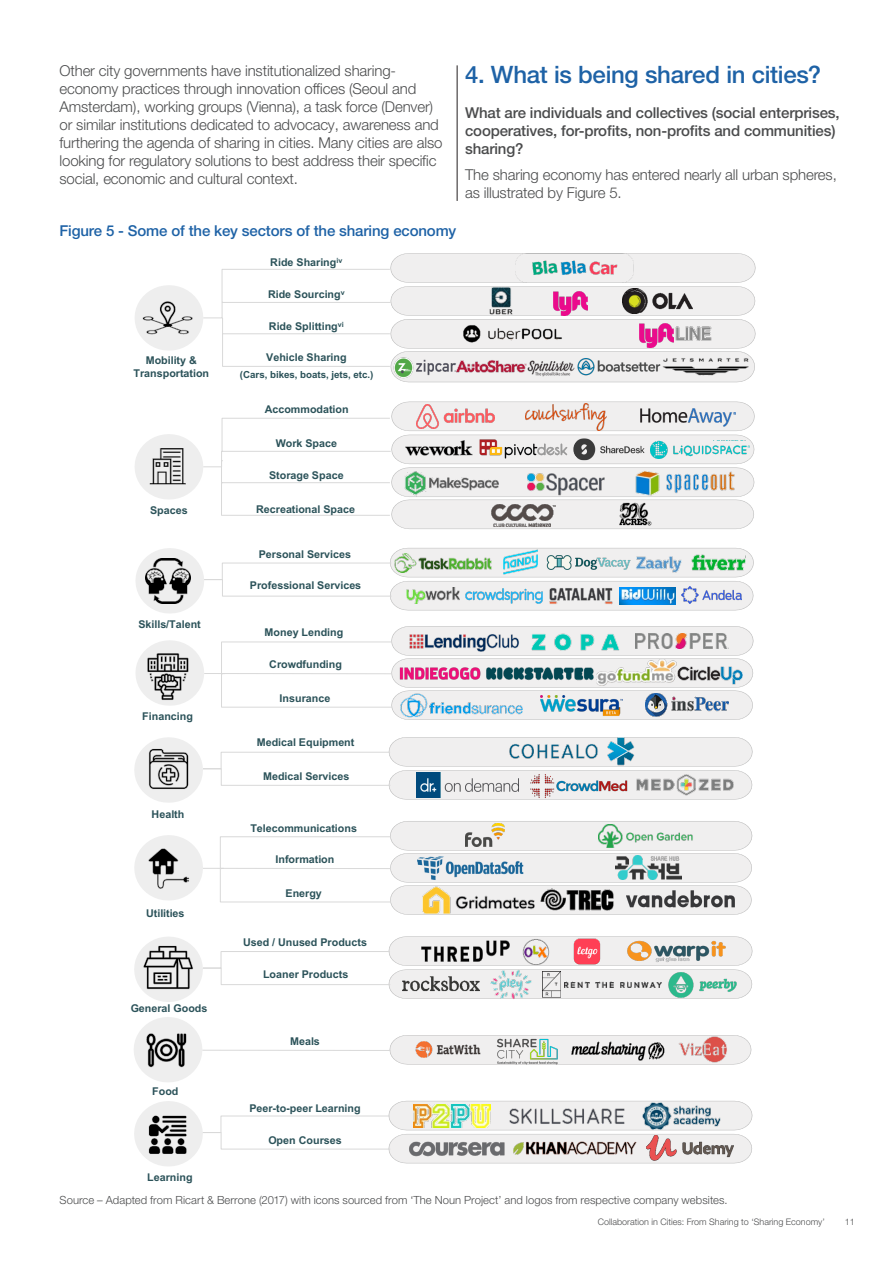
<style>
.page{position:relative;width:893px;height:1263px;background:#fff}
.page>*{position:absolute;margin:0;border:0;box-sizing:border-box;transform-origin:0 0}
.WEF_H2{font:500 24px "Helvetica Neue LT Std";letter-spacing:-.01em;color:#1e62a6}
.WEF_Normal{font:300 15px/18px "Helvetica Neue LT Pro";letter-spacing:-.01em;color:#4b4c4d}
.WEF_H4{font:500 15px/18px "Helvetica Neue LT Std";letter-spacing:-.01em;color:#4b4c4d}
.WEF_Figures{font:500 15px "Helvetica Neue LT Std";letter-spacing:-.01em;color:#1e62a6}
.WEF_Sources{font:300 11.25px "Helvetica Neue LT Pro";letter-spacing:.005em;color:#4b4c4d}
.t1{font:700 10.8px/13px "Arial";color:#2b5259;text-align:center}
.t2{font:700 9.75px "Arial";letter-spacing:-.005em;color:#2b5259}
.t3{font:300 9px "Helvetica Neue LT Pro";color:#4b4c4d}
</style>
<div class="page">
<hr style="left:457px;top:65px;width:1px;height:136px;background:#231f20">
<svg style="left:135px;top:253px;width:621px;height:129px"></svg>
<svg style="left:135px;top:402px;width:620px;height:127px"></svg>
<svg style="left:136px;top:548px;width:618px;height:65px"></svg>
<svg style="left:136px;top:640px;width:68px;height:66px"></svg>
<svg style="left:221px;top:626px;width:532px;height:94px"></svg>
<hr style="left:204px;top:673px;width:188px;height:1px;background:#d9d9d9">
<img style="left:515px;top:253px;width:118px;height:29px">
<img style="left:489px;top:286px;width:25px;height:29px">
<img style="left:553px;top:291px;width:34px;height:24px">
<img style="left:623px;top:289px;width:69px;height:24px">
<img style="left:461px;top:323px;width:102px;height:21px">
<img style="left:675px;top:325px;width:37px;height:17px">
<img style="left:390px;top:355px;width:70px;height:25px">
<img style="left:457px;top:358px;width:64px;height:19px">
<img style="left:521px;top:354px;width:61px;height:29px">
<img style="left:577px;top:357px;width:80px;height:19px">
<img style="left:657px;top:354px;width:98px;height:25px">
<img style="left:416px;top:404px;width:79px;height:25px">
<img style="left:526px;top:404px;width:80px;height:27px">
<img style="left:640px;top:403px;width:95px;height:24px">
<img style="left:404px;top:428px;width:69px;height:35px">
<img style="left:479px;top:439px;width:89px;height:21px">
<img style="left:573px;top:437px;width:72px;height:25px">
<img style="left:650px;top:441px;width:99px;height:17px">
<img style="left:393px;top:463px;width:117px;height:39px">
<img style="left:517px;top:463px;width:97px;height:37px">
<img style="left:661px;top:472px;width:83px;height:24px">
<img style="left:635px;top:470px;width:26px;height:26px">
<img style="left:492px;top:504px;width:63px;height:22px">
<img style="left:617px;top:500px;width:35px;height:28px">
<img style="left:395px;top:554px;width:97px;height:18px">
<img style="left:504px;top:549px;width:33px;height:25px">
<img style="left:543px;top:548px;width:91px;height:30px">
<img style="left:691px;top:553px;width:54px;height:18px">
<img style="left:636px;top:556px;width:46px;height:17px">
<img style="left:406px;top:588px;width:53px;height:16px">
<img style="left:465px;top:588px;width:78px;height:15px">
<img style="left:547px;top:587px;width:67px;height:19px">
<img style="left:620px;top:588px;width:55px;height:16px">
<img style="left:682px;top:586px;width:60px;height:18px">
<img style="left:408px;top:634px;width:112px;height:18px">
<img style="left:531px;top:633px;width:89px;height:18px">
<img style="left:635px;top:634px;width:93px;height:14px">
<img style="left:399px;top:667px;width:81px;height:13px">
<img style="left:484px;top:666px;width:111px;height:16px">
<img style="left:596px;top:660px;width:80px;height:25px">
<img style="left:678px;top:666px;width:64px;height:19px">
<img style="left:400px;top:693px;width:124px;height:25px">
<img style="left:540px;top:695px;width:82px;height:23px">
<img style="left:645px;top:694px;width:83px;height:23px">
<img style="left:640px;top:323px;width:34px;height:24px">
<img style="left:140px;top:298px;width:55px;height:43px">
<img style="left:148px;top:449px;width:40px;height:36px">
<img style="left:146px;top:558px;width:45px;height:45px">
<img style="left:144px;top:652px;width:51px;height:49px">
<svg style="left:134px;top:737px;width:619px;height:66px"></svg>
<svg style="left:134px;top:835px;width:69px;height:65px"></svg>
<svg style="left:219px;top:821px;width:533px;height:94px"></svg>
<hr style="left:203px;top:868px;width:188px;height:1px;background:#d9d9d9">
<svg style="left:134px;top:936px;width:618px;height:66px"></svg>
<svg style="left:390px;top:1035px;width:361px;height:29px"></svg>
<svg style="left:134px;top:1017px;width:68px;height:65px"></svg>
<hr style="left:202px;top:1050px;width:188px;height:1px;background:#d9d9d9">
<img style="left:508px;top:737px;width:129px;height:30px">
<img style="left:416px;top:773px;width:103px;height:24px">
<img style="left:529px;top:773px;width:109px;height:27px">
<img style="left:633px;top:774px;width:101px;height:22px">
<img style="left:466px;top:823px;width:39px;height:24px">
<img style="left:598px;top:824px;width:96px;height:24px">
<img style="left:417px;top:855px;width:108px;height:26px">
<img style="left:615px;top:855px;width:66px;height:24px">
<img style="left:421px;top:886px;width:114px;height:29px">
<img style="left:540px;top:885px;width:76px;height:29px">
<img style="left:627px;top:885px;width:107px;height:27px">
<img style="left:627px;top:939px;width:101px;height:24px">
<img style="left:402px;top:969px;width:77px;height:28px">
<img style="left:491px;top:969px;width:40px;height:31px">
<img style="left:542px;top:972px;width:18px;height:25px">
<img style="left:564px;top:978px;width:97px;height:9px">
<img style="left:668px;top:972px;width:68px;height:25px">
<img style="left:411px;top:1035px;width:74px;height:30px">
<img style="left:494px;top:1037px;width:66px;height:28px">
<img style="left:569px;top:1040px;width:99px;height:21px">
<img style="left:679px;top:1037px;width:49px;height:26px">
<svg style="left:134px;top:1101px;width:618px;height:65px"></svg>
<img style="left:646px;top:1135px;width:88px;height:26px">
<img style="left:414px;top:936px;width:103px;height:32px">
<img style="left:519px;top:938px;width:34px;height:27px">
<img style="left:574px;top:938px;width:26px;height:26px">
<img style="left:146px;top:748px;width:45px;height:43px">
<img style="left:146px;top:848px;width:45px;height:40px">
<img style="left:142px;top:943px;width:52px;height:48px">
<img style="left:145px;top:1032px;width:44px;height:37px">
<img style="left:147px;top:1116px;width:42px;height:39px">
<p class="WEF_Normal" style="left:60px;top:61px;width:384px">Other city governments have institutionalized sharing&shy;economy practices through innovation offices (Seoul and Amsterdam), working groups (Vienna), a task force (Denver) or similar institutions dedicated to advocacy, awareness and furthering the agenda of sharing in cities. Many cities are also looking for regulatory solutions to best address their specific social, economic and cultural context.</p>
<p class="WEF_H2" style="left:465px;top:60px;width:358px">4. What is being shared in cities?</p>
<p class="WEF_H4" style="left:465px;top:103px;width:376px">What are individuals and collectives (social enterprises, cooperatives, for-profits, non-profits and communities) sharing?</p>
<p class="WEF_Normal" style="left:465px;top:165px;width:373px">The sharing economy has entered nearly all urban spheres, as illustrated by Figure 5.</p>
<p class="WEF_Figures" style="left:60px;top:222px;width:398px">Figure 5 - Some of the key sectors of the sharing economy</p>
<p class="t1" style="left:134px;top:354px;width:77px">Mobility &amp;<br>Transportation</p>
<p class="t1" style="left:150px;top:503px;width:39px">Spaces</p>
<p class="t1" style="left:138px;top:618px;width:64px">Skills/Talent</p>
<p class="t1" style="left:142px;top:710px;width:52px">Financing</p>
<p class="t1" style="left:152px;top:807px;width:34px">Health</p>
<p class="t1" style="left:146px;top:907px;width:40px">Utilities</p>
<p class="t1" style="left:131px;top:1002px;width:78px">General Goods</p>
<p class="t1" style="left:152px;top:1084px;width:28px">Food</p>
<p class="t1" style="left:147px;top:1171px;width:47px">Learning</p>
<p class="t1" style="left:270px;top:256px;width:74px">Ride Sharing<sup>iv</sup></p>
<p class="t1" style="left:268px;top:288px;width:78px">Ride Sourcing<sup>v</sup></p>
<p class="t1" style="left:269px;top:320px;width:76px">Ride Splitting<sup>vi</sup></p>
<p class="t1" style="left:266px;top:351px;width:82px">Vehicle Sharing</p>
<p class="t2" style="left:240px;top:368px;width:135px">(Cars, bikes, boats, jets, etc.)</p>
<p class="t1" style="left:265px;top:403px;width:86px">Accommodation</p>
<p class="t1" style="left:276px;top:436px;width:63px">Work Space</p>
<p class="t1" style="left:269px;top:469px;width:76px">Storage Space</p>
<p class="t1" style="left:256px;top:503px;width:100px">Recreational Space</p>
<p class="t1" style="left:259px;top:548px;width:94px">Personal Services</p>
<p class="t1" style="left:250px;top:579px;width:113px">Professional Services</p>
<p class="t1" style="left:265px;top:626px;width:80px">Money Lending</p>
<p class="t1" style="left:269px;top:658px;width:74px">Crowdfunding</p>
<p class="t1" style="left:280px;top:692px;width:52px">Insurance</p>
<p class="t1" style="left:257px;top:736px;width:99px">Medical Equipment</p>
<p class="t1" style="left:263px;top:769px;width:88px">Medical Services</p>
<p class="t1" style="left:250px;top:821px;width:108px">Telecommunications</p>
<p class="t1" style="left:276px;top:852px;width:60px">Information</p>
<p class="t1" style="left:285px;top:886px;width:38px">Energy</p>
<p class="t1" style="left:243px;top:936px;width:125px">Used / Unused Products</p>
<p class="t1" style="left:263px;top:968px;width:87px">Loaner Products</p>
<p class="t1" style="left:290px;top:1034px;width:31px">Meals</p>
<p class="t1" style="left:249px;top:1101px;width:113px">Peer-to-peer Learning</p>
<p class="t1" style="left:268px;top:1133px;width:75px">Open Courses</p>
<p class="WEF_Sources" style="left:60px;top:1193px;width:670px">Source – Adapted from Ricart &amp; Berrone (2017) with icons sourced from ‘The Noun Project’ and logos from respective company websites.</p>
<p class="t3" style="left:598px;top:1216px;width:229px">Collaboration in Cities: From Sharing to ‘Sharing Economy’</p>
<p class="t3" style="left:845px;top:1216px;width:12px">11</p>
</div>
